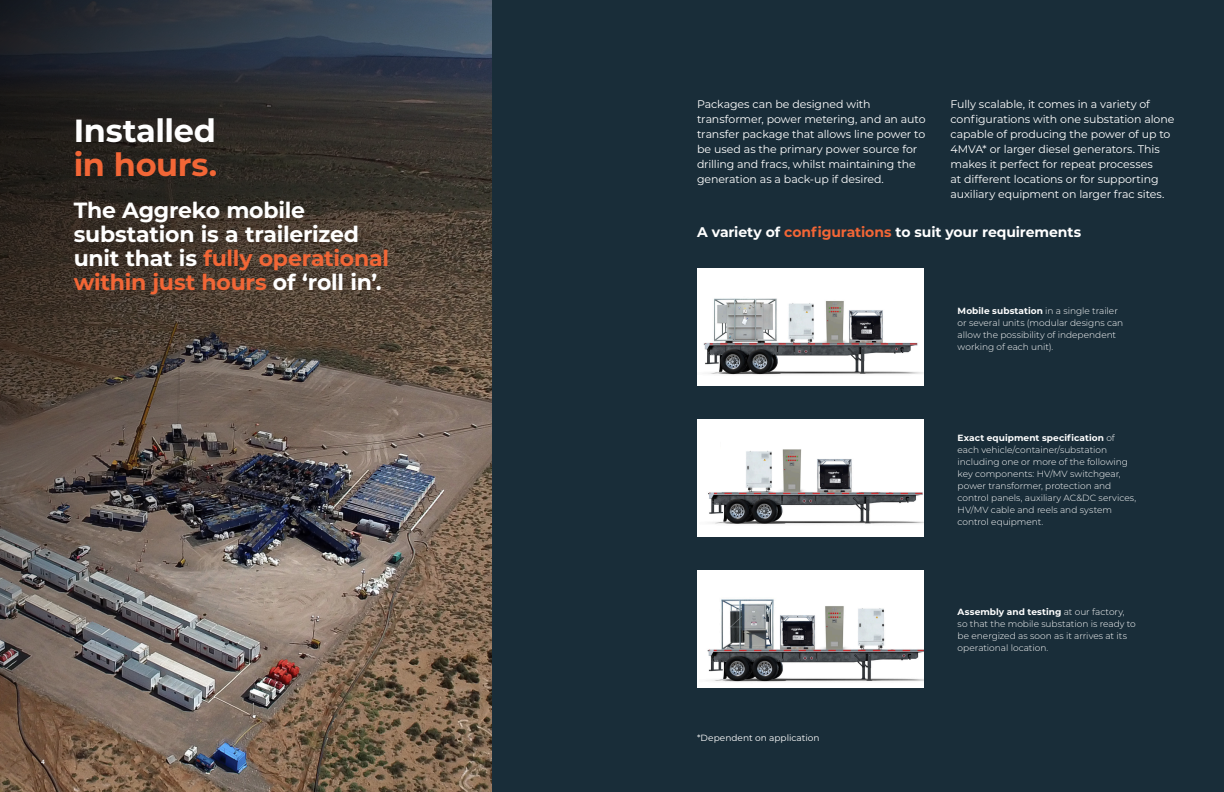
<style>
.page{position:relative;width:1224px;height:792px;background:#fff}
.page>*{position:absolute;margin:0;border:0;box-sizing:border-box;transform-origin:0 0}
.Headline_32pt_-_Dk_Grey{font:700 32px/34px "Montserrat";letter-spacing:-.015em;color:#fff}
.Body_Copy_Heading_12pt_Bold{font:700 22px/24px "Montserrat";letter-spacing:-.01em;color:#fff}
.Intro_Body_Copy_14pt_Extra_Light{font:700 14px "Montserrat";letter-spacing:-.01em;color:#fff}
.Body_Copy_Heading_12pt_Bold-2{font:11px/15px "Montserrat";letter-spacing:-.01em;color:#fff}
.Body_Copy_Heading_12pt_Bold-3{font:300 9px/12px "Montserrat";color:#fff}
.Body_Copy_Heading_12pt_Bold-4{font:9px "Montserrat";color:#fff}
.t1{font:700 6px "Trade Gothic LT";color:#fff}
.s1{color:#f26636}
.s2{font-weight:700}
</style>
<div class="page">
<img style="left:0;top:0;width:493px;height:792px">
<div style="left:493px;top:0;width:731px;height:792px;background:#192d39"></div>
<img style="left:697px;top:269px;width:227px;height:117px">
<img style="left:697px;top:571px;width:227px;height:117px">
<img style="left:697px;top:420px;width:227px;height:117px">
<p class="Headline_32pt_-_Dk_Grey" style="left:74px;top:112px;width:145px">Installed <span class="s1">in hours.</span></p>
<p class="Body_Copy_Heading_12pt_Bold" style="left:74px;top:197px;width:317px">The Aggreko mobile substation is a trailerized unit that is <span class="s1">fully operational within just hours</span> of ‘roll in’.</p>
<p class="t1" style="left:41px;top:758px;width:5px">4</p>
<p class="Body_Copy_Heading_12pt_Bold-2" style="left:697px;top:96px;width:230px">Packages can be designed with transformer, power metering, and an auto transfer package that allows line power to be used as the primary power source for drilling and fracs, whilst maintaining the generation as a back-up if desired.</p>
<p class="Body_Copy_Heading_12pt_Bold-2" style="left:951px;top:96px;width:225px">Fully scalable, it comes in a variety of configurations with one substation alone capable of producing the power of up to 4MVA* or larger diesel generators. This makes it perfect for repeat processes<br>at different locations or for supporting auxiliary equipment on larger frac sites.</p>
<p class="Intro_Body_Copy_14pt_Extra_Light" style="left:697px;top:222px;width:386px">A variety of <span class="s1">configurations</span> to suit your requirements</p>
<p class="Body_Copy_Heading_12pt_Bold-3" style="left:958px;top:305px;width:167px"><span class="s2">Mobile substation</span> in a single trailer or several units (modular designs can allow the possibility of independent working of each unit).</p>
<p class="Body_Copy_Heading_12pt_Bold-3" style="left:958px;top:431px;width:180px"><span class="s2">Exact equipment specification</span> of each vehicle/container/substation including one or more of the following key components: HV/MV switchgear, power transformer, protection and control panels, auxiliary AC&amp;DC services, HV/MV cable and reels and system control equipment.</p>
<p class="Body_Copy_Heading_12pt_Bold-4" style="left:697px;top:732px;width:124px">*Dependent on application</p>
<p class="Body_Copy_Heading_12pt_Bold-3" style="left:958px;top:606px;width:180px"><span class="s2">Assembly and testing</span> at our factory, so that the mobile substation is ready to be energized as soon as it arrives at its operational location.</p>
</div>
